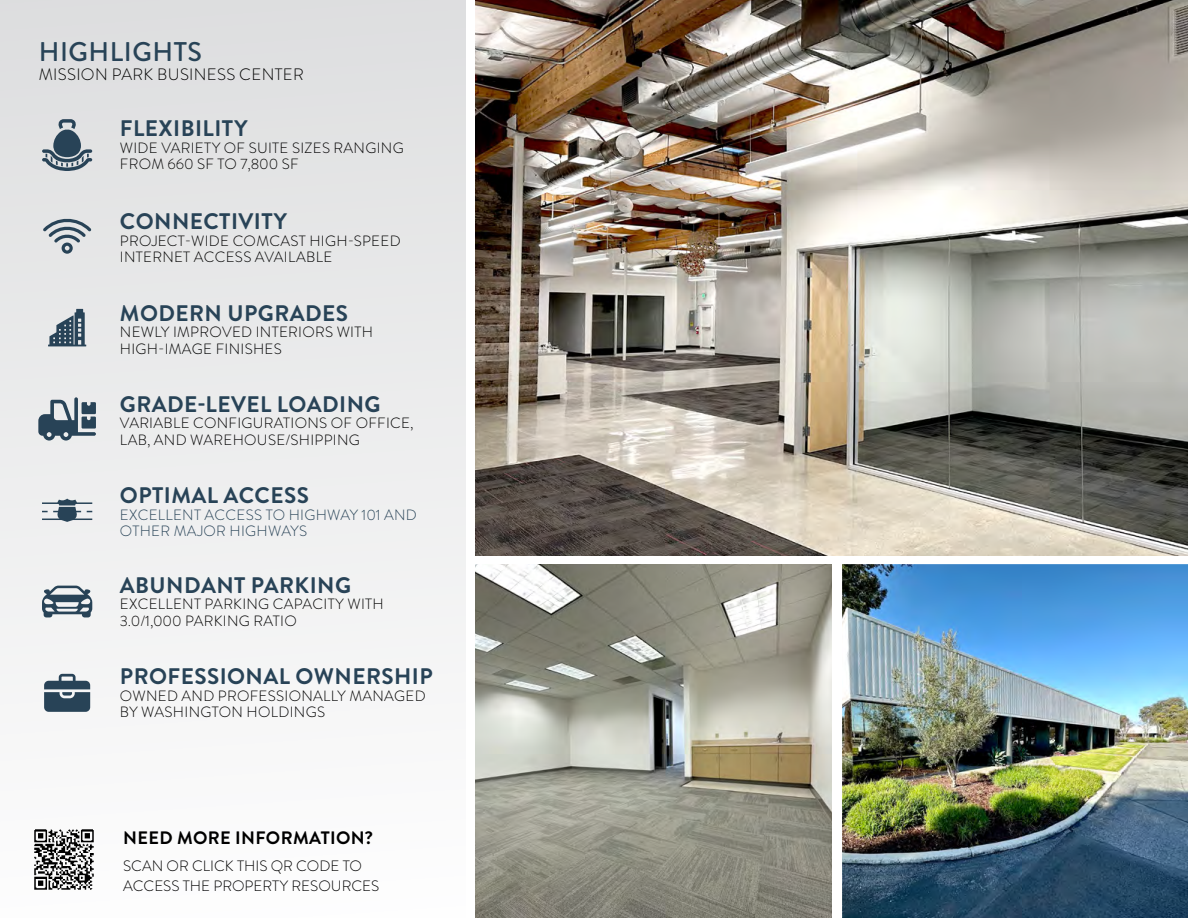
<style>
.page{position:relative;width:1188px;height:918px;background:#fff}
.page>*{position:absolute;margin:0;border:0;box-sizing:border-box;transform-origin:0 0}
.t1{font:500 27px "Brandon Grotesque";letter-spacing:.02em;color:#284357}
.t2{font:700 22.5px "Brandon Grotesque";letter-spacing:.02em;color:#284357}
.t3{font:700 18px "Brandon Grotesque";letter-spacing:.02em;color:#000}
.t4{font:300 16.5px "Brandon Grotesque";letter-spacing:.02em;color:#000}
.t5{font:300 15px/19.5px "Brandon Grotesque";color:#000}
.t6{font:300 14.85px/16.5px "Brandon Grotesque";letter-spacing:.02em;color:#000}
.t7{font:300 14.85px/16.5px "Brandon Grotesque";letter-spacing:.02em;color:#284357}
</style>
<div class="page">
<div style="left:0;top:0;width:465px;height:918px;background:linear-gradient(to bottom,#dddedf,#fdfdfe)"></div>
<img style="left:475px;top:564px;width:713px;height:354px">
<div style="left:832px;top:563px;width:10px;height:355px;background:#fff"></div>
<svg style="left:48px;top:309px;width:38px;height:37px"></svg>
<svg style="left:42px;top:586px;width:50px;height:31px"></svg>
<svg style="left:42px;top:499px;width:50px;height:23px"></svg>
<hr style="left:42px;top:519px;width:50px;height:1px;background:#284357">
<svg style="left:38px;top:397px;width:58px;height:44px"></svg>
<svg style="left:43px;top:219px;width:48px;height:35px"></svg>
<svg style="left:42px;top:119px;width:50px;height:52px"></svg>
<svg style="left:44px;top:674px;width:46px;height:38px"></svg>
<img style="left:32px;top:828px;width:64px;height:63px">
<img style="left:475px;top:0;width:713px;height:555px">
<h1 class="t1" style="left:39px;top:33px;width:165px">HIGHLIGHTS</h1>
<p class="t4" style="left:39px;top:63px;width:267px">MISSION PARK BUSINESS CENTER</p>
<h2 class="t2" style="left:120px;top:113px;width:129px">FLEXIBILITY</h2>
<p class="t6" style="left:120px;top:140px;width:285px">WIDE VARIETY OF SUITE SIZES RANGING<br>FROM 660 SF TO 7,800 SF</p>
<h2 class="t2" style="left:120px;top:206px;width:169px">CONNECTIVITY</h2>
<p class="t6" style="left:120px;top:233px;width:282px">PROJECT-WIDE COMCAST HIGH-SPEED<br>INTERNET ACCESS AVAILABLE</p>
<h2 class="t2" style="left:120px;top:297px;width:230px">MODERN UPGRADES</h2>
<p class="t6" style="left:120px;top:324px;width:255px">NEWLY IMPROVED INTERIORS WITH<br>HIGH-IMAGE FINISHES</p>
<h2 class="t2" style="left:120px;top:388px;width:262px">GRADE-LEVEL LOADING</h2>
<p class="t6" style="left:120px;top:415px;width:295px">VARIABLE CONFIGURATIONS OF OFFICE,<br>LAB, AND WAREHOUSE/SHIPPING</p>
<h2 class="t2" style="left:120px;top:480px;width:191px">OPTIMAL ACCESS</h2>
<p class="t7" style="left:120px;top:506px;width:299px">EXCELLENT ACCESS TO HIGHWAY 101 AND<br>OTHER MAJOR HIGHWAYS</p>
<h2 class="t2" style="left:120px;top:569px;width:233px">ABUNDANT PARKING</h2>
<p class="t6" style="left:120px;top:596px;width:266px">EXCELLENT PARKING CAPACITY WITH<br>3.0/1,000 PARKING RATIO</p>
<h2 class="t2" style="left:120px;top:661px;width:314px">PROFESSIONAL OWNERSHIP</h2>
<p class="t6" style="left:120px;top:687px;width:307px">OWNED AND PROFESSIONALLY MANAGED<br>BY WASHINGTON HOLDINGS</p>
<p class="t3" style="left:123px;top:825px;width:251px">NEED MORE INFORMATION?</p>
<p class="t5" style="left:123px;top:856px;width:258px">SCAN OR CLICK THIS QR CODE TO<br>ACCESS THE PROPERTY RESOURCES</p>
</div>
